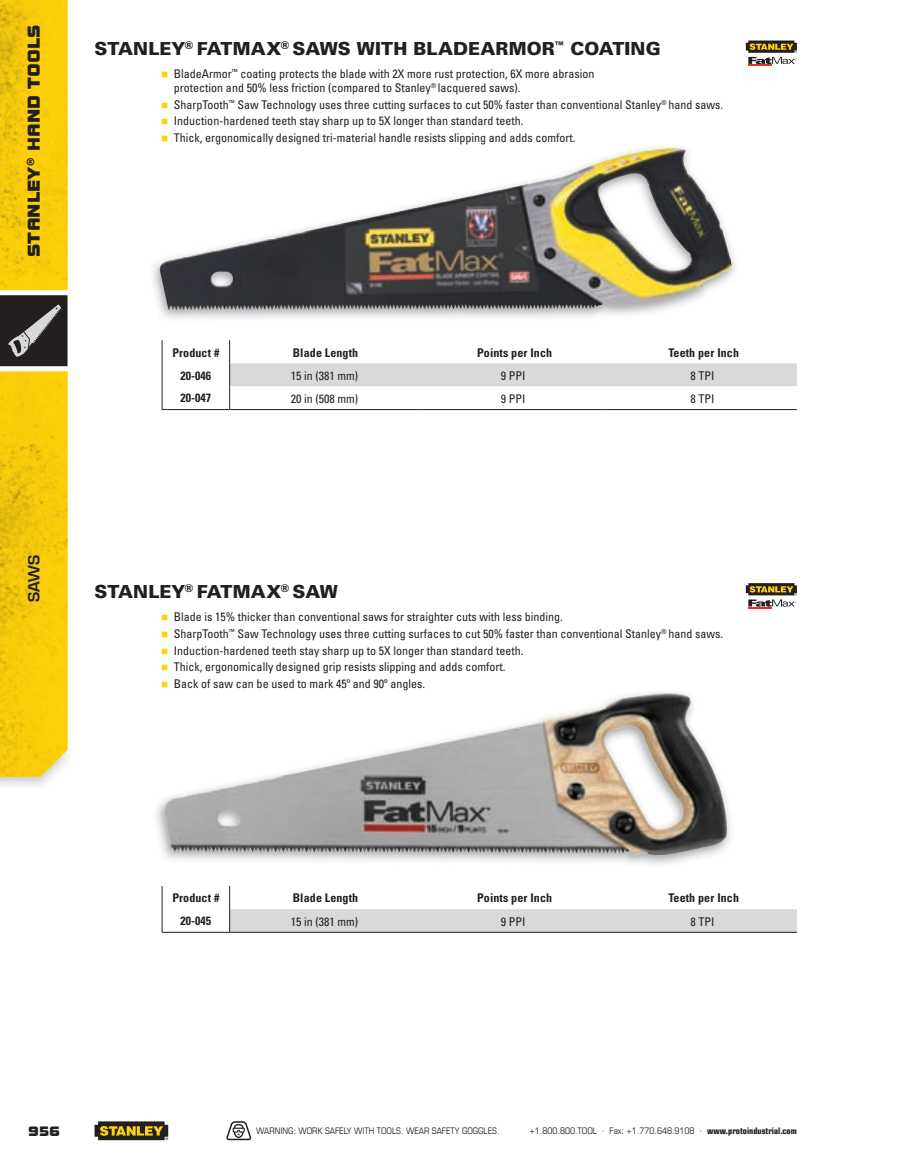
<style>
.page{position:relative;width:905px;height:1175px;background:#fff}
.page>*{position:absolute;margin:0;border:0;box-sizing:border-box;transform-origin:0 0}
.t1{font:900 18px "Univers";letter-spacing:.005em;color:#231f20}
.t2{font:18px "Bolt EF";color:#231f20}
.t3{font:600 15px "Eurostile LT Std";color:#231f20}
.t4{font:14.25px "Bolt EF";color:#231f20}
.t5{font:condensed 12px/13.5px "Univers";color:#231f20}
.t6{font:700 condensed 12px "Univers";letter-spacing:.01em;color:#231f20}
.t7{font:condensed 9px "Eurostile LT Std";color:#231f20}
.s1{color:#fed20e}
.s2{font-weight:700}
</style>
<div class="page">
<hr style="left:230px;top:409px;width:188px;height:1px;background:#231f20">
<hr style="left:418px;top:409px;width:190px;height:1px;background:#231f20">
<hr style="left:608px;top:409px;width:188px;height:1px;background:#231f20">
<svg style="left:162px;top:340px;width:1px;height:69px"></svg>
<svg style="left:229px;top:340px;width:567px;height:69px"></svg>
<hr style="left:162px;top:409px;width:68px;height:1px;background:#231f20">
<hr style="left:230px;top:932px;width:188px;height:1px;background:#231f20">
<hr style="left:418px;top:932px;width:190px;height:1px;background:#231f20">
<hr style="left:608px;top:932px;width:188px;height:1px;background:#231f20">
<svg style="left:162px;top:886px;width:1px;height:46px"></svg>
<svg style="left:229px;top:886px;width:567px;height:46px"></svg>
<hr style="left:162px;top:932px;width:68px;height:1px;background:#231f20">
<img style="left:152px;top:147px;width:583px;height:172px">
<img style="left:217px;top:144px;width:268px;height:1px">
<img style="left:160px;top:148px;width:511px;height:162px">
<svg style="left:745px;top:41px;width:51px;height:25px"></svg>
<img style="left:156px;top:690px;width:575px;height:175px">
<img style="left:183px;top:688px;width:238px;height:2px">
<img style="left:162px;top:693px;width:505px;height:160px">
<svg style="left:745px;top:583px;width:51px;height:25px"></svg>
<img style="left:0;top:776px;width:51px;height:10px">
<img style="left:0;top:0;width:68px;height:776px">
<svg style="left:227px;top:1121px;width:25px;height:19px"></svg>
<svg style="left:0;top:290px;width:68px;height:81px;background:#555252"></svg>
<svg style="left:94px;top:1121px;width:74px;height:19px"></svg>
<h1 class="t2" style="left:24px;top:257px;width:234px;rotate:-90deg">Stanley® Hand toolS</h1>
<h1 class="t1" style="left:94px;top:37px;width:567px">STANLEY<sup>®</sup> FATMAX<sup>®</sup> SAWS WITH BLADEARMOR<sup>™</sup> COATING</h1>
<p class="t5" style="left:174px;top:67px;width:422px;text-indent:-13px"><span class="s1">■</span> BladeArmor<sup>™</sup> coating protects the blade with 2X more rust protection, 6X more abrasion protection and 50% less friction (compared to Stanley<sup>®</sup> lacquered saws).</p>
<p class="t5" style="left:161px;top:97px;width:563px"><span class="s1">■</span> SharpTooth<sup>™</sup> Saw Technology uses three cutting surfaces to cut 50% faster than conventional Stanley<sup>®</sup> hand saws.</p>
<p class="t5" style="left:161px;top:114px;width:364px"><span class="s1">■</span> Induction-hardened teeth stay sharp up to 5X longer than standard teeth.</p>
<p class="t5" style="left:161px;top:131px;width:416px"><span class="s1">■</span> Thick, ergonomically designed tri-material handle resists slipping and adds comfort.</p>
<p class="t6" style="left:172px;top:345px;width:48px">Product #</p>
<p class="t6" style="left:293px;top:345px;width:67px">Blade Length</p>
<p class="t6" style="left:477px;top:345px;width:77px">Points per Inch</p>
<p class="t6" style="left:668px;top:345px;width:72px">Teeth per Inch</p>
<p class="t6" style="left:180px;top:368px;width:32px">20-046</p>
<p class="t5" style="left:291px;top:368px;width:69px">15 in (381 mm)</p>
<p class="t5" style="left:501px;top:368px;width:26px">9 PPI</p>
<p class="t5" style="left:690px;top:368px;width:25px">8 TPI</p>
<p class="t6" style="left:180px;top:390px;width:32px">20-047</p>
<p class="t5" style="left:291px;top:391px;width:69px">20 in (508 mm)</p>
<p class="t5" style="left:501px;top:391px;width:26px">9 PPI</p>
<p class="t5" style="left:690px;top:391px;width:25px">8 TPI</p>
<p class="t3" style="left:24px;top:602px;width:49px;rotate:-90deg">saws</p>
<h1 class="t1" style="left:94px;top:580px;width:245px">STANLEY<sup>®</sup> FATMAX<sup>®</sup> SAW</h1>
<p class="t5" style="left:161px;top:610px;width:403px"><span class="s1">■</span> Blade is 15% thicker than conventional saws for straighter cuts with less binding.</p>
<p class="t5" style="left:161px;top:626px;width:563px"><span class="s1">■</span> SharpTooth<sup>™</sup> Saw Technology uses three cutting surfaces to cut 50% faster than conventional Stanley<sup>®</sup> hand saws.</p>
<p class="t5" style="left:161px;top:643px;width:364px"><span class="s1">■</span> Induction-hardened teeth stay sharp up to 5X longer than standard teeth.</p>
<p class="t5" style="left:161px;top:660px;width:346px"><span class="s1">■</span> Thick, ergonomically designed grip resists slipping and adds comfort.</p>
<p class="t5" style="left:161px;top:677px;width:266px"><span class="s1">■</span> Back of saw can be used to mark 45º and 90º angles.</p>
<p class="t6" style="left:172px;top:890px;width:48px">Product #</p>
<p class="t6" style="left:293px;top:890px;width:67px">Blade Length</p>
<p class="t6" style="left:477px;top:890px;width:77px">Points per Inch</p>
<p class="t6" style="left:668px;top:890px;width:72px">Teeth per Inch</p>
<p class="t6" style="left:180px;top:913px;width:32px">20-045</p>
<p class="t5" style="left:291px;top:914px;width:69px">15 in (381 mm)</p>
<p class="t5" style="left:501px;top:914px;width:26px">9 PPI</p>
<p class="t5" style="left:690px;top:914px;width:25px">8 TPI</p>
<p class="t4" style="left:28px;top:1122px;width:34px">956</p>
<p class="t7" style="left:256px;top:1125px;width:245px">WARNING: WORK SAFELY WITH TOOLS. WEAR SAFETY GOGGLES.</p>
<p class="t7" style="left:529px;top:1125px;width:269px">+1.800.800.TOOL · Fax: +1.770.648.9108 · <span class="s2">www.protoindustrial.com</span></p>
</div>
